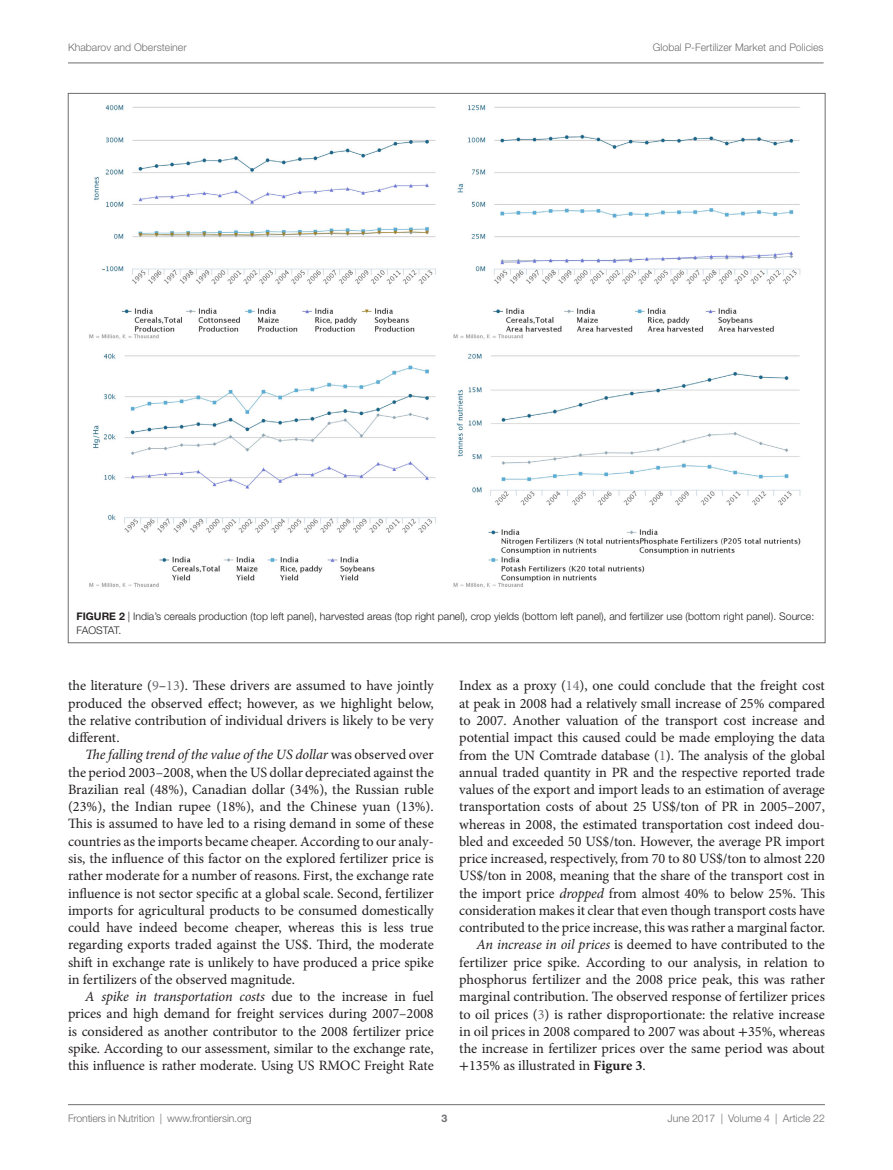
<style>
.page{position:relative;width:893px;height:1170px;background:#fff}
.page>*{position:absolute;margin:0;border:0;box-sizing:border-box;transform-origin:0 0}
.t1{font:14.25px/17.2px "Minion Pro";letter-spacing:-.005em;color:#231f20;text-align:justify}
.t2{font:300 10.5px/14.2px "Helvetica Neue LT Std";color:#231f20}
.t3{font:300 10.5px "Helvetica Neue LT Std";color:#6c6d70}
.t4{font:700 10.5px "Helvetica Neue LT Std";color:#6c6d70}
.s1{font-weight:700}
.s2{color:#6c6d70}
.s3{font-style:italic}
.s4{font-family:"STIX General"}
</style>
<div class="page">
<img style="left:89px;top:105px;width:712px;height:483px">
<hr style="left:68px;top:1104px;width:757px;height:1px;background:#6c6d70">
<hr style="left:68px;top:63px;width:755px;height:1px;background:#6c6d70">
<p class="t3" style="left:68px;top:41px;width:120px">Khabarov and Obersteiner</p>
<p class="t3" style="left:653px;top:41px;width:172px">Global P-Fertilizer Market and Policies</p>
<p class="t2" style="left:77px;top:609px;width:739px"><span class="s1">FIGURE 2</span> | India’s cereals production (top left panel), harvested areas (top right panel), crop yields (bottom left panel), and fertilizer use (bottom right panel). Source:<br>FAOSTAT.</p>
<p class="t1" style="left:68px;top:677px;width:367px">the literature (<span class="s2">9</span>–<span class="s2">13</span>). These drivers are assumed to have jointly produced the observed effect; however, as we highlight below, the relative contribution of individual drivers is likely to be very different.</p>
<p class="t1" style="left:68px;top:746px;width:367px;text-indent:17px"><span class="s3">The falling trend of the value of the US dollar</span> was observed over the period 2003–2008, when the US dollar depreciated against the Brazilian real (48%), Canadian dollar (34%), the Russian ruble (23%), the Indian rupee (18%), and the Chinese yuan (13%).<br>This is assumed to have led to a rising demand in some of these countries as the imports became cheaper. According to our analy&shy;sis, the influence of this factor on the explored fertilizer price is rather moderate for a number of reasons. First, the exchange rate influence is not sector specific at a global scale. Second, fertilizer imports for agricultural products to be consumed domestically could have indeed become cheaper, whereas this is less true regarding exports traded against the US$. Third, the moderate shift in exchange rate is unlikely to have produced a price spike in fertilizers of the observed magnitude.</p>
<p class="t1" style="left:68px;top:987px;width:367px;text-indent:17px"><span class="s3">A spike in transportation costs</span> due to the increase in fuel prices and high demand for freight services during 2007–2008 is considered as another contributor to the 2008 fertilizer price spike. According to our assessment, similar to the exchange rate, this influence is rather moderate. Using US RMOC Freight Rate</p>
<p class="t1" style="left:459px;top:677px;width:367px">Index as a proxy (<span class="s2">14</span>), one could conclude that the freight cost</p>
<p class="t1" style="left:459px;top:694px;width:367px">at peak in 2008 had a relatively small increase of 25% compared</p>
<p class="t1" style="left:459px;top:711px;width:367px">to 2007. Another valuation of the transport cost increase and</p>
<p class="t1" style="left:459px;top:729px;width:367px">potential impact this caused could be made employing the data</p>
<p class="t1" style="left:459px;top:746px;width:367px">from the UN Comtrade database (<span class="s2">1</span>). The analysis of the global</p>
<p class="t1" style="left:459px;top:763px;width:367px">annual traded quantity in PR and the respective reported trade</p>
<p class="t1" style="left:459px;top:781px;width:367px">values of the export and import leads to an estimation of average</p>
<p class="t1" style="left:459px;top:798px;width:367px">transportation costs of about 25 US$/ton of PR in 2005–2007,</p>
<p class="t1" style="left:459px;top:815px;width:367px">whereas in 2008, the estimated transportation cost indeed dou-</p>
<p class="t1" style="left:459px;top:832px;width:367px">bled and exceeded 50 US$/ton. However, the average PR import</p>
<p class="t1" style="left:459px;top:850px;width:367px">price increased, respectively, from 70 to 80 US$/ton to almost 220</p>
<p class="t1" style="left:459px;top:867px;width:367px">US$/ton in 2008, meaning that the share of the transport cost in</p>
<p class="t1" style="left:459px;top:884px;width:367px">the import price <span class="s3">dropped</span> from almost 40% to below 25%. This</p>
<p class="t1" style="left:459px;top:901px;width:367px">consideration makes it clear that even though transport costs have</p>
<p class="t1" style="left:459px;top:919px;width:367px">contributed to the price increase, this was rather a marginal factor.</p>
<p class="t1" style="left:476px;top:936px;width:350px"><span class="s3">An increase in oil prices</span> is deemed to have contributed to the</p>
<p class="t1" style="left:459px;top:953px;width:367px">fertilizer price spike. According to our analysis, in relation to</p>
<p class="t1" style="left:459px;top:970px;width:367px">phosphorus fertilizer and the 2008 price peak, this was rather</p>
<p class="t1" style="left:459px;top:988px;width:367px">marginal contribution. The observed response of fertilizer prices</p>
<p class="t1" style="left:459px;top:1005px;width:367px">to oil prices (<span class="s2">3</span>) is rather disproportionate: the relative increase</p>
<p class="t1" style="left:459px;top:1022px;width:367px">in oil prices in 2008 compared to 2007 was about <span class="s4">+</span>35%, whereas</p>
<p class="t1" style="left:459px;top:1039px;width:367px">the increase in fertilizer prices over the same period was about</p>
<p class="t1" style="left:459px;top:1057px;width:188px"><span class="s4">+</span>135% as illustrated in <span class="s1">Figure 3</span>.</p>
<p class="t3" style="left:68px;top:1111px;width:185px">Frontiers in Nutrition | www.frontiersin.org</p>
<p class="t3" style="left:667px;top:1111px;width:159px">June 2017 | Volume 4 | Article 22</p>
<p class="t4" style="left:441px;top:1111px;width:7px">3</p>
</div>
